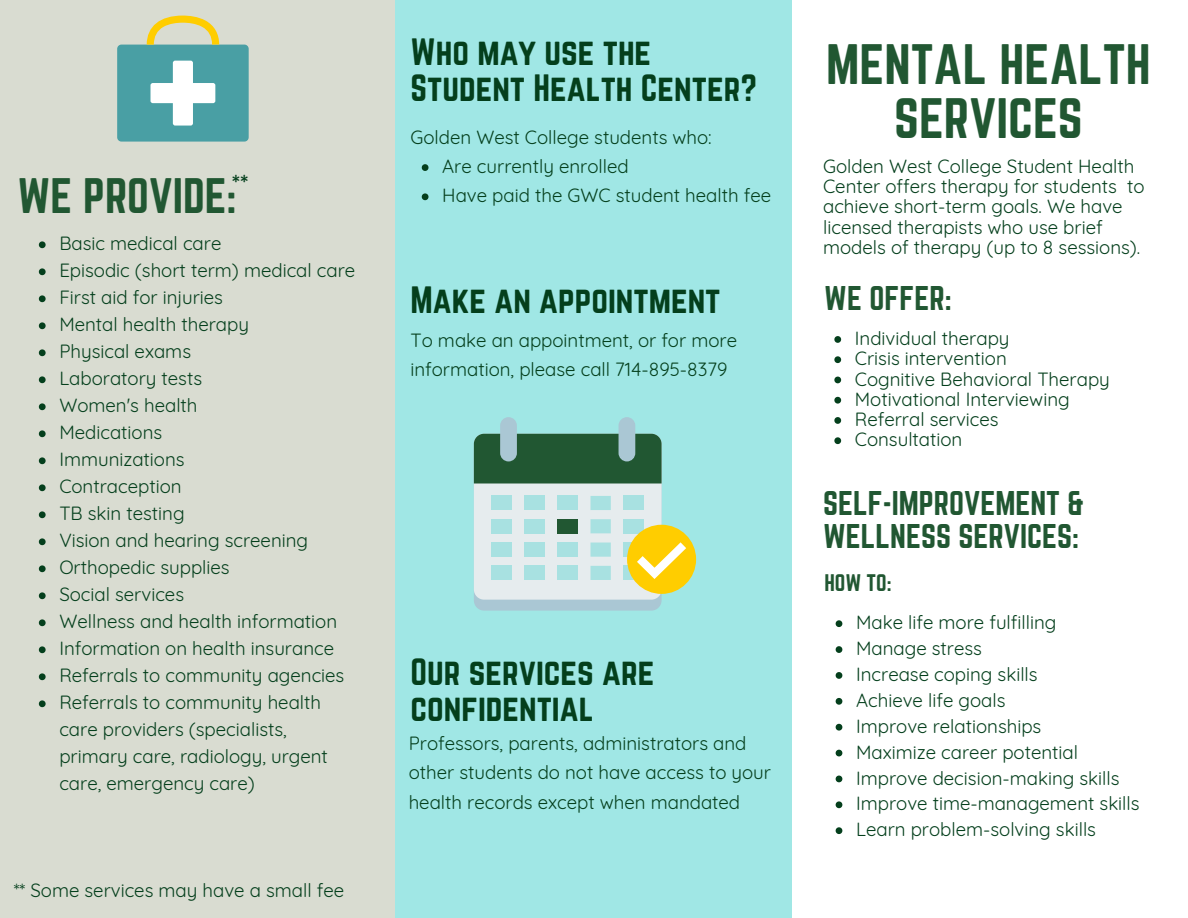
<style>
.page{position:relative;width:1188px;height:918px;background:#fff}
.page>*{position:absolute;margin:0;border:0;box-sizing:border-box;transform-origin:0 0}
.t1{font:49.8px/54px "Norwester";color:#215732;text-align:center}
.t2{font:43.65px "Norwester";color:#215732}
.t3{font:33.3px/36px "Norwester";color:#043f1c}
.t4{font:30px/32.7px "Norwester";color:#215732}
.t5{font:700 23.25px "Quicksand";color:#043f1c}
.t6{font:21px "Norwester";color:#215732}
.t7{font:18.75px/27px "Quicksand";color:#043f1c}
</style>
<div class="page">
<div style="left:0;top:0;width:396px;height:918px;background:#d9dcd1"></div>
<div style="left:396px;top:0;width:396px;height:918px;background:#a0e7e5"></div>
<div style="left:117px;top:45px;width:132px;height:97px;background:#499fa4;border-radius:4px"></div>
<div style="left:151px;top:83px;width:64px;height:20px;background:#fff;border-radius:2px"></div>
<div style="left:173px;top:61px;width:20px;height:65px;background:#fff;border-radius:2px"></div>
<svg style="left:147px;top:16px;width:72px;height:29px"></svg>
<div style="left:474px;top:445px;width:188px;height:166px;background:#aac7d4;border-radius:10px"></div>
<div style="left:474px;top:434px;width:188px;height:166px;background:#e6ecee;border-radius:10px"></div>
<div style="left:474px;top:434px;width:188px;height:49px;background:#215732"></div>
<div style="left:492px;top:496px;width:20px;height:14px;background:#a8e1e1"></div>
<div style="left:525px;top:496px;width:20px;height:14px;background:#a8e1e1"></div>
<div style="left:558px;top:496px;width:20px;height:14px;background:#a8e1e1"></div>
<div style="left:591px;top:496px;width:20px;height:14px;background:#a8e1e1"></div>
<div style="left:623px;top:496px;width:21px;height:14px;background:#a8e1e1"></div>
<div style="left:492px;top:519px;width:20px;height:14px;background:#a8e1e1"></div>
<div style="left:525px;top:519px;width:20px;height:14px;background:#a8e1e1"></div>
<div style="left:558px;top:519px;width:20px;height:14px;background:#215732"></div>
<div style="left:591px;top:519px;width:20px;height:14px;background:#a8e1e1"></div>
<div style="left:623px;top:519px;width:21px;height:14px;background:#a8e1e1"></div>
<div style="left:492px;top:543px;width:20px;height:14px;background:#a8e1e1"></div>
<div style="left:525px;top:543px;width:20px;height:14px;background:#a8e1e1"></div>
<div style="left:558px;top:543px;width:20px;height:14px;background:#a8e1e1"></div>
<div style="left:591px;top:543px;width:20px;height:14px;background:#a8e1e1"></div>
<div style="left:623px;top:543px;width:21px;height:14px;background:#a8e1e1"></div>
<div style="left:492px;top:566px;width:20px;height:14px;background:#a8e1e1"></div>
<div style="left:525px;top:566px;width:20px;height:14px;background:#a8e1e1"></div>
<div style="left:558px;top:566px;width:20px;height:14px;background:#a8e1e1"></div>
<div style="left:591px;top:566px;width:20px;height:14px;background:#a8e1e1"></div>
<div style="left:623px;top:566px;width:21px;height:14px;background:#a8e1e1"></div>
<div style="left:500px;top:417px;width:17px;height:44px;background:#aac7d4;border-radius:8px"></div>
<div style="left:619px;top:417px;width:16px;height:44px;background:#aac7d4;border-radius:8px"></div>
<div style="left:627px;top:525px;width:69px;height:69px;background:#ffcd00;border-radius:50%"></div>
<svg style="left:628px;top:534px;width:67px;height:51px"></svg>
<svg style="left:39px;top:241px;width:7px;height:7px"></svg>
<svg style="left:39px;top:268px;width:7px;height:7px"></svg>
<svg style="left:39px;top:295px;width:7px;height:7px"></svg>
<svg style="left:39px;top:322px;width:7px;height:7px"></svg>
<svg style="left:39px;top:349px;width:7px;height:7px"></svg>
<svg style="left:39px;top:376px;width:7px;height:7px"></svg>
<svg style="left:39px;top:403px;width:7px;height:7px"></svg>
<svg style="left:39px;top:430px;width:7px;height:7px"></svg>
<svg style="left:39px;top:457px;width:7px;height:7px"></svg>
<svg style="left:39px;top:484px;width:7px;height:7px"></svg>
<svg style="left:39px;top:511px;width:7px;height:7px"></svg>
<svg style="left:39px;top:538px;width:7px;height:7px"></svg>
<svg style="left:39px;top:565px;width:7px;height:7px"></svg>
<svg style="left:39px;top:592px;width:7px;height:7px"></svg>
<svg style="left:39px;top:619px;width:7px;height:7px"></svg>
<svg style="left:39px;top:646px;width:7px;height:7px"></svg>
<svg style="left:39px;top:673px;width:7px;height:7px"></svg>
<svg style="left:39px;top:700px;width:7px;height:7px"></svg>
<svg style="left:834px;top:336px;width:7px;height:7px"></svg>
<svg style="left:834px;top:356px;width:7px;height:7px"></svg>
<svg style="left:834px;top:377px;width:7px;height:6px"></svg>
<svg style="left:834px;top:397px;width:7px;height:7px"></svg>
<svg style="left:834px;top:417px;width:7px;height:7px"></svg>
<svg style="left:834px;top:437px;width:7px;height:7px"></svg>
<svg style="left:422px;top:164px;width:7px;height:7px"></svg>
<svg style="left:422px;top:193px;width:7px;height:7px"></svg>
<svg style="left:836px;top:620px;width:6px;height:7px"></svg>
<svg style="left:836px;top:646px;width:6px;height:7px"></svg>
<svg style="left:836px;top:672px;width:6px;height:7px"></svg>
<svg style="left:836px;top:698px;width:6px;height:7px"></svg>
<svg style="left:836px;top:724px;width:6px;height:7px"></svg>
<svg style="left:836px;top:750px;width:6px;height:6px"></svg>
<svg style="left:836px;top:776px;width:6px;height:6px"></svg>
<svg style="left:836px;top:801px;width:6px;height:7px"></svg>
<svg style="left:836px;top:827px;width:6px;height:7px"></svg>
<p class="t5" style="left:232px;top:168px;width:18px">**</p>
<h2 class="t2" style="left:17px;top:169px;width:221px">WE PROVIDE:</h2>
<p class="t7" style="left:59px;top:230px;width:297px">Basic medical care<br>Episodic (short term) medical care<br>First aid for injuries<br>Mental health therapy<br>Physical exams<br>Laboratory tests<br>Women's health<br>Medications<br>Immunizations<br>Contraception<br>TB skin testing<br>Vision and hearing screening<br>Orthopedic supplies<br>Social services<br>Wellness and health information<br>Information on health insurance<br>Referrals to community agencies<br>Referrals to community health care providers (specialists, primary care, radiology, urgent care, emergency care)</p>
<p class="t7" style="left:14px;top:877px;width:332px">** Some services may have a small fee</p>
<h3 class="t3" style="left:411px;top:34px;width:348px">Who may use the<br>Student Health Center?</h3>
<h1 class="t1" style="left:826px;top:37px;width:326px">MENTAL HEALTH<br>SERVICES</h1>
<p class="t7" style="left:823px;top:156px;width:323px;line-height:20.2px">Golden West College Student Health Center offers therapy for students to achieve short-term goals. We have licensed therapists who use brief models of therapy (up to 8 sessions).</p>
<h3 class="t4" style="left:824px;top:281px;width:129px">WE OFFER:</h3>
<p class="t7" style="left:855px;top:328px;width:257px;line-height:20.2px">Individual therapy<br>Crisis intervention<br>Cognitive Behavioral Therapy<br>Motivational Interviewing<br>Referral services<br>Consultation</p>
<p class="t7" style="left:411px;top:123px;width:303px">Golden West College students who:</p>
<p class="t7" style="left:442px;top:152px;width:330px;line-height:29.2px">Are currently enrolled<br>Have paid the GWC student health fee</p>
<h3 class="t3" style="left:411px;top:282px;width:312px">Make an appointment</h3>
<p class="t7" style="left:411px;top:325px;width:328px;line-height:29.2px">To make an appointment, or for more information, please call 714-895-8379</p>
<h3 class="t3" style="left:411px;top:654px;width:245px">Our services are confidential</h3>
<p class="t7" style="left:409px;top:729px;width:364px;line-height:29.2px">Professors, parents, administrators and other students do not have access to your health records except when mandated</p>
<h3 class="t4" style="left:823px;top:487px;width:263px">SELF-IMPROVEMENT &amp;<br>WELLNESS SERVICES:</h3>
<p class="t6" style="left:824px;top:570px;width:69px">HOW TO:</p>
<p class="t7" style="left:856px;top:609px;width:285px;line-height:25.8px">Make life more fulfilling<br>Manage stress<br>Increase coping skills<br>Achieve life goals<br>Improve relationships<br>Maximize career potential<br>Improve decision-making skills<br>Improve time-management skills<br>Learn problem-solving skills</p>
</div>
